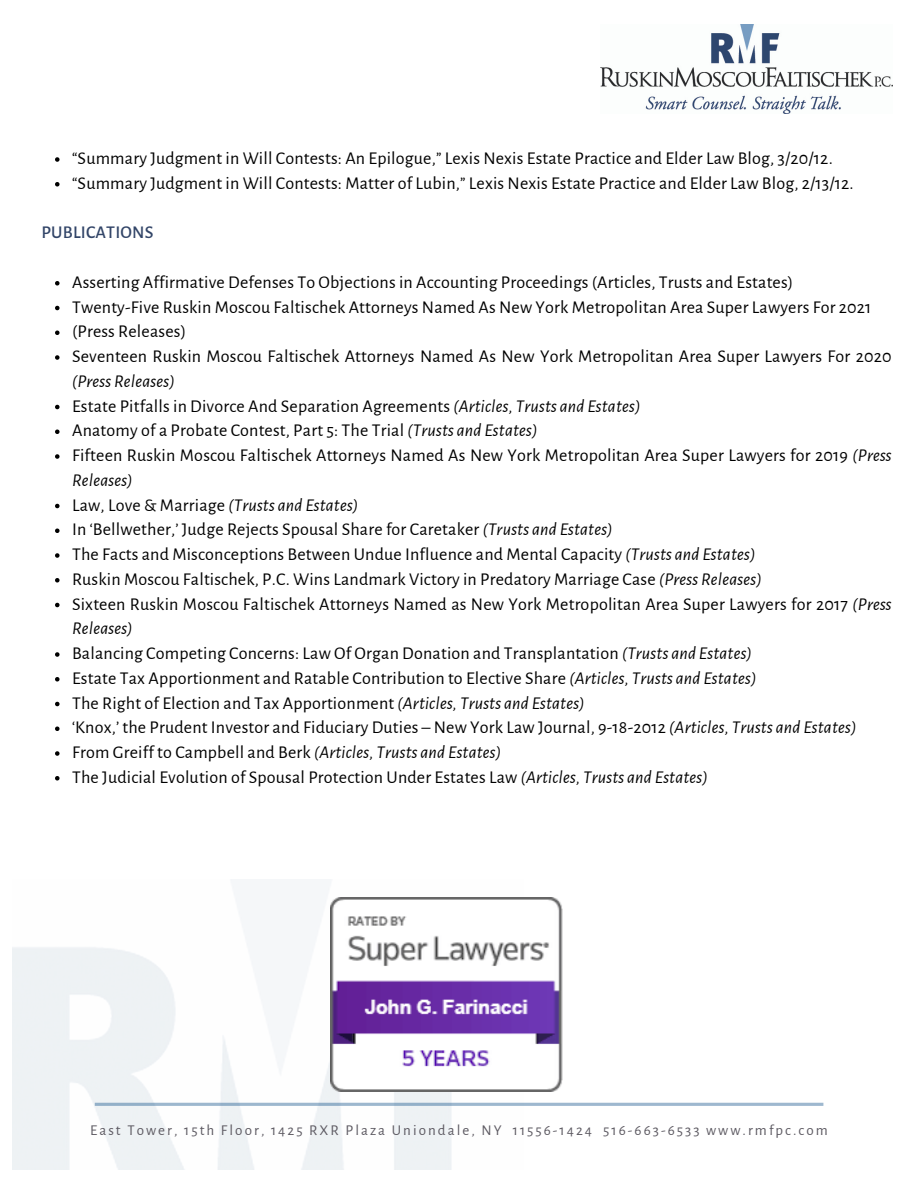
<style>
.page{position:relative;width:918px;height:1188px;background:#fff}
.page>*{position:absolute;margin:0;border:0;box-sizing:border-box;transform-origin:0 0}
.t1{font:18px/24.8px "Alegreya Sans";letter-spacing:.01em;color:#000}
.t2{font:italic 18px "Alegreya Sans";letter-spacing:.01em;color:#000}
.t3{font:500 18px "Alegreya Sans";letter-spacing:.01em;color:#324568}
.t4{font:15px "Alegreya Sans";letter-spacing:.135em;color:#5d5a62}
.s1{font-style:italic}
.s2{font-style:normal}
</style>
<div class="page">
<img style="left:12px;top:879px;width:511px;height:290px">
<img style="left:600px;top:25px;width:293px;height:89px">
<svg style="left:95px;top:1103px;width:728px;height:3px;background:#9eb8ce"></svg>
<svg style="left:55px;top:157px;width:5px;height:5px"></svg>
<svg style="left:55px;top:182px;width:5px;height:5px"></svg>
<svg style="left:55px;top:281px;width:5px;height:5px"></svg>
<svg style="left:55px;top:306px;width:5px;height:4px"></svg>
<svg style="left:55px;top:331px;width:5px;height:4px"></svg>
<svg style="left:55px;top:355px;width:5px;height:5px"></svg>
<svg style="left:55px;top:405px;width:5px;height:4px"></svg>
<svg style="left:55px;top:430px;width:5px;height:4px"></svg>
<svg style="left:55px;top:454px;width:5px;height:5px"></svg>
<svg style="left:55px;top:504px;width:5px;height:4px"></svg>
<svg style="left:55px;top:529px;width:5px;height:4px"></svg>
<svg style="left:55px;top:553px;width:5px;height:5px"></svg>
<svg style="left:55px;top:578px;width:5px;height:5px"></svg>
<svg style="left:55px;top:603px;width:5px;height:4px"></svg>
<svg style="left:55px;top:652px;width:5px;height:5px"></svg>
<svg style="left:55px;top:677px;width:5px;height:5px"></svg>
<svg style="left:55px;top:702px;width:5px;height:4px"></svg>
<svg style="left:55px;top:727px;width:5px;height:4px"></svg>
<svg style="left:55px;top:751px;width:5px;height:5px"></svg>
<svg style="left:55px;top:776px;width:5px;height:5px"></svg>
<img style="left:330px;top:898px;width:233px;height:193px">
<p class="t1" style="left:72px;top:146px;width:762px">“Summary Judgment in Will Contests: An Epilogue,” Lexis Nexis Estate Practice and Elder Law Blog, 3/20/12.</p>
<p class="t1" style="left:72px;top:171px;width:783px">“Summary Judgment in Will Contests: Matter of Lubin,” Lexis Nexis Estate Practice and Elder Law Blog, 2/13/12.</p>
<p class="t3" style="left:42px;top:224px;width:113px">PUBLICATIONS</p>
<p class="t1" style="left:72px;top:270px;width:723px">Asserting Affirmative Defenses To Objections in Accounting Proceedings (Articles, Trusts and Estates)</p>
<p class="t1" style="left:72px;top:295px;width:801px">Twenty-Five Ruskin Moscou Faltischek Attorneys Named As New York Metropolitan Area Super Lawyers For 2021</p>
<p class="t1" style="left:72px;top:319px;width:116px">(Press Releases)</p>
<p class="t1" style="left:72px;top:344px;width:821px">Seventeen Ruskin Moscou Faltischek Attorneys Named As New York Metropolitan Area Super Lawyers For 2020 <span class="s1">(Press Releases)</span></p>
<p class="t1" style="left:72px;top:394px;width:570px">Estate Pitfalls in Divorce And Separation Agreements <span class="s1">(Articles, Trusts and Estates)</span></p>
<p class="t1" style="left:72px;top:418px;width:467px">Anatomy of a Probate Contest, Part 5: The Trial <span class="s1">(Trusts and Estates)</span></p>
<p class="t1" style="left:72px;top:443px;width:821px">Fifteen Ruskin Moscou Faltischek Attorneys Named As New York Metropolitan Area Super Lawyers for 2019 <span class="s1">(Press<br>Releases)</span></p>
<p class="t2" style="left:72px;top:496px;width:288px"><span class="s2">Law, Love &amp; Marriage</span> (Trusts and Estates)</p>
<p class="t1" style="left:72px;top:517px;width:542px">In ‘Bellwether,’ Judge Rejects Spousal Share for Caretaker <span class="s1">(Trusts and Estates)</span></p>
<p class="t1" style="left:72px;top:542px;width:685px">The Facts and Misconceptions Between Undue Influence and Mental Capacity <span class="s1">(Trusts and Estates)</span></p>
<p class="t1" style="left:72px;top:567px;width:691px">Ruskin Moscou Faltischek, P.C. Wins Landmark Victory in Predatory Marriage Case <span class="s1">(Press Releases)</span></p>
<p class="t1" style="left:72px;top:592px;width:821px">Sixteen Ruskin Moscou Faltischek Attorneys Named as New York Metropolitan Area Super Lawyers for 2017 <span class="s1">(Press<br>Releases)</span></p>
<p class="t1" style="left:72px;top:641px;width:681px">Balancing Competing Concerns: Law Of Organ Donation and Transplantation <span class="s1">(Trusts and Estates)</span></p>
<p class="t1" style="left:72px;top:666px;width:686px">Estate Tax Apportionment and Ratable Contribution to Elective Share <span class="s1">(Articles, Trusts and Estates)</span></p>
<p class="t1" style="left:72px;top:691px;width:514px">The Right of Election and Tax Apportionment <span class="s1">(Articles, Trusts and Estates)</span></p>
<p class="t1" style="left:72px;top:715px;width:786px">‘Knox,’ the Prudent Investor and Fiduciary Duties – New York Law Journal, 9-18-2012 <span class="s1">(Articles, Trusts and Estates)</span></p>
<p class="t1" style="left:72px;top:740px;width:431px">From Greiff to Campbell and Berk <span class="s1">(Articles, Trusts and Estates)</span></p>
<p class="t1" style="left:72px;top:765px;width:637px">The Judicial Evolution of Spousal Protection Under Estates Law <span class="s1">(Articles, Trusts and Estates)</span></p>
<p class="t4" style="left:90px;top:1123px;width:739px">East Tower, 15th Floor, 1425 RXR Plaza Uniondale, NY 11556-1424 516-663-6533 www.rmfpc.com</p>
</div>
